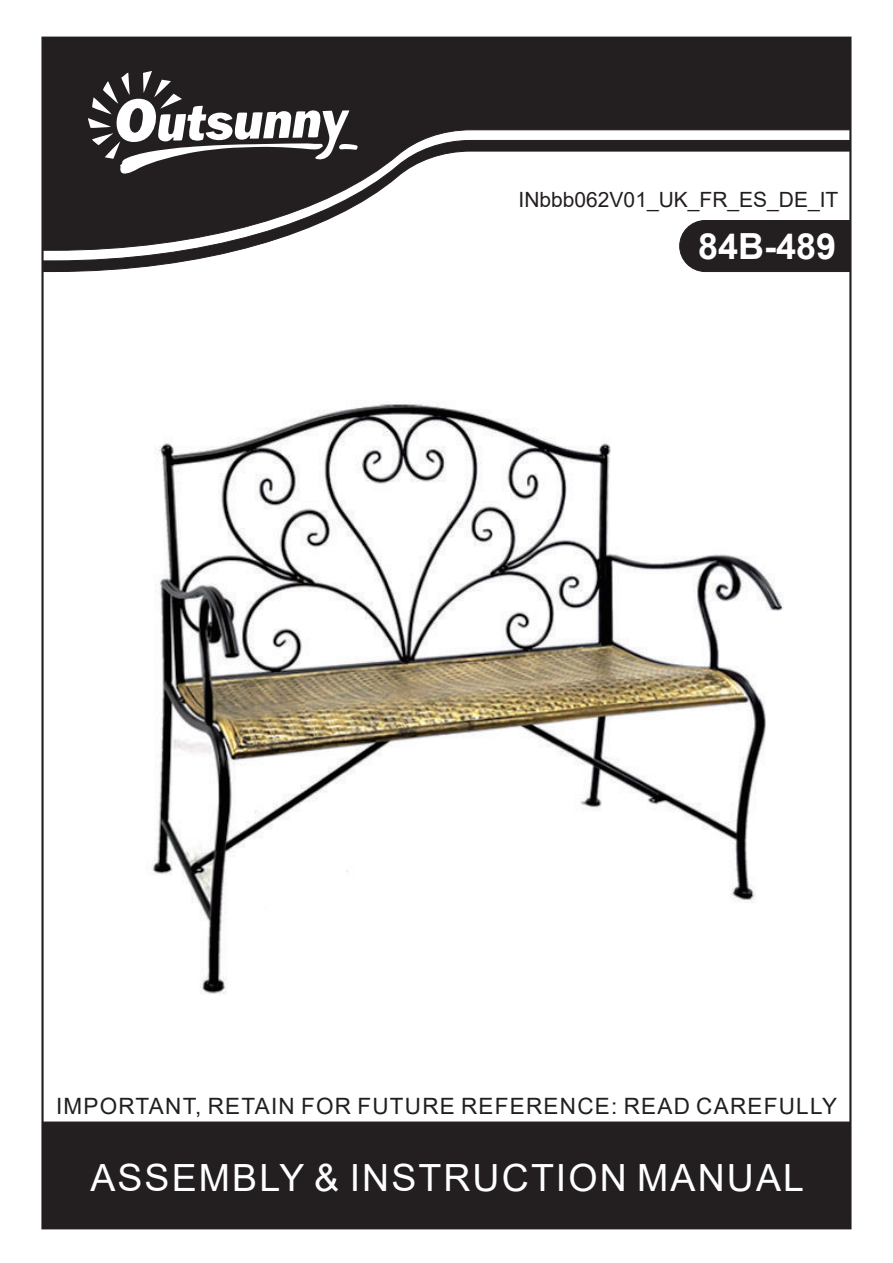
<style>
.page{position:relative;width:893px;height:1263px;background:#fff}
.page>*{position:absolute;margin:0;border:0;box-sizing:border-box;transform-origin:0 0}
.t1{font:37.5px "Arial";letter-spacing:.055em;color:#fff}
.t2{font:700 36px "Arial";color:#fff}
.t3{font:22.5px "Arial";letter-spacing:.055em;color:#231f20}
.t4{font:21px "Arial";color:#231f20}
</style>
<div class="page">
<img style="left:145px;top:401px;width:638px;height:594px">
<div style="left:42px;top:1121px;width:809px;height:108px;background:#231f20;border:1px solid #231f20"></div>
<div style="left:42px;top:37px;width:809px;height:103px;background:#231f20"></div>
<svg style="left:42px;top:140px;width:809px;height:132px"></svg>
<svg style="left:88px;top:71px;width:272px;height:107px"></svg>
<p class="t4" style="left:519px;top:185px;width:321px">INbbb062V01_UK_FR_ES_DE_IT</p>
<h2 class="t2" style="left:698px;top:221px;width:140px">84B-489</h2>
<p class="t3" style="left:56px;top:1090px;width:783px">IMPORTANT, RETAIN FOR FUTURE REFERENCE: READ CAREFULLY</p>
<h1 class="t1" style="left:90px;top:1152px;width:715px">ASSEMBLY &amp; INSTRUCTION MANUAL</h1>
</div>
